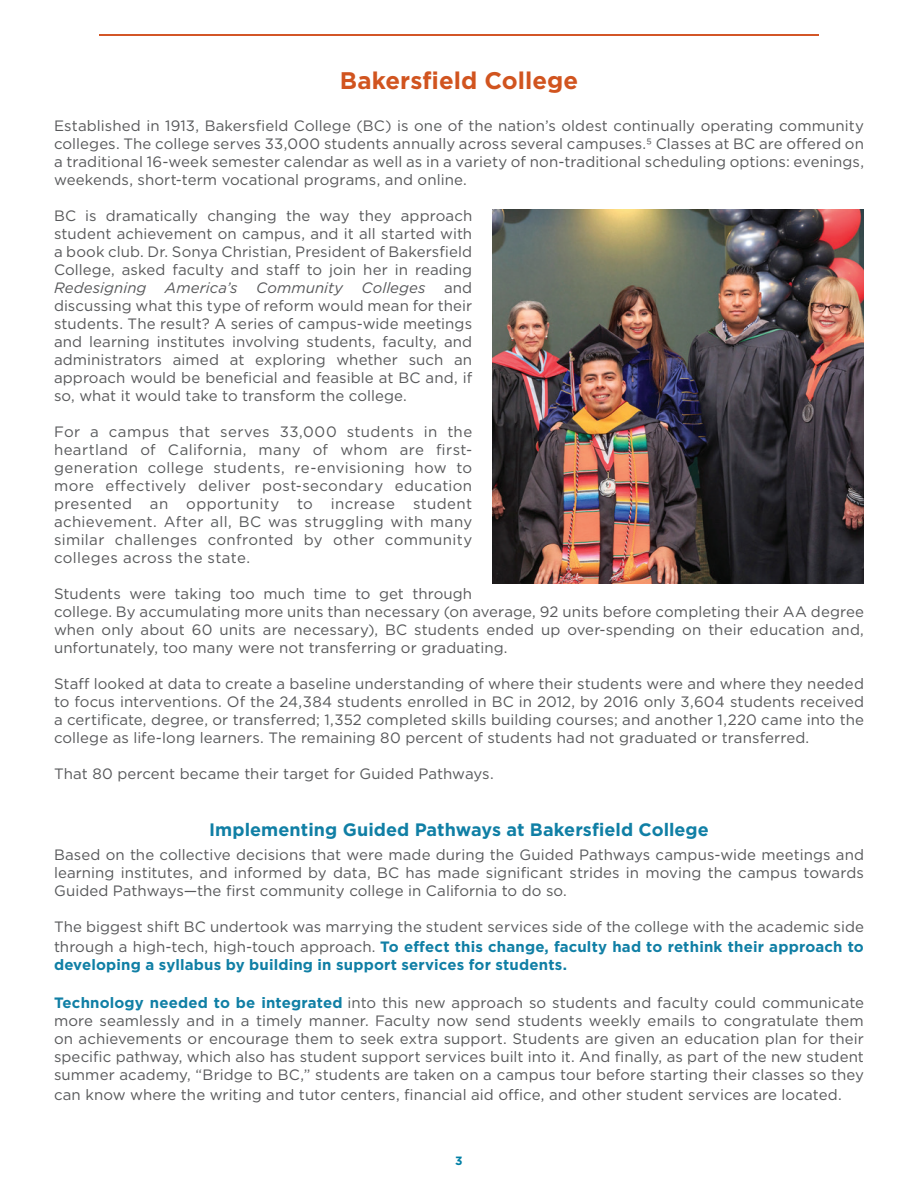
<style>
.page{position:relative;width:918px;height:1188px;background:#fff}
.page>*{position:absolute;margin:0;border:0;box-sizing:border-box;transform-origin:0 0}
.t1{font:700 24px "Gotham";color:#d1541f}
.t2{font:700 18px "Gotham";letter-spacing:.005em;color:#107fa5}
.t3{font:15px/18px "Gotham";letter-spacing:.005em;color:#57585a;text-align:justify}
.t4{font:700 15px "Gotham";letter-spacing:.01em;color:#107fa5}
.t5{font:700 12px "Gotham";color:#007fa5}
.s1{font-style:italic}
.s2{font-weight:700;color:#107fa5}
</style>
<div class="page">
<hr style="left:99px;top:35px;width:720px;height:1px;background:#d35627">
<img style="left:492px;top:210px;width:372px;height:373px">
<h1 class="t1" style="left:340px;top:65px;width:240px">Bakersfield College</h1>
<p class="t3" style="left:54px;top:116px;width:812px">Established in 1913, Bakersfield College (BC) is one of the nation’s oldest continually operating community colleges. The college serves 33,000 students annually across several campuses.5 Classes at BC are offered on a traditional 16-week semester calendar as well as in a variety of non-traditional scheduling options: evenings, weekends, short-term vocational programs, and online.</p>
<p class="t3" style="left:54px;top:206px;width:420px">BC is dramatically changing the way they approach student achievement on campus, and it all started with a book club. Dr. Sonya Christian, President of Bakersfield College, asked faculty and staff to join her in reading <span class="s1">Redesigning America’s Community Colleges</span> and discussing what this type of reform would mean for their students. The result? A series of campus-wide meetings and learning institutes involving students, faculty, and administrators aimed at exploring whether such an approach would be beneficial and feasible at BC and, if so, what it would take to transform the college.</p>
<p class="t3" style="left:54px;top:422px;width:420px">For a campus that serves 33,000 students in the heartland of California, many of whom are first&shy;generation college students, re-envisioning how to more effectively deliver post-secondary education presented an opportunity to increase student achievement. After all, BC was struggling with many similar challenges confronted by other community colleges across the state.</p>
<p class="t3" style="left:54px;top:584px;width:812px;text-align:left">Students were taking too much time to get through<br>college. By accumulating more units than necessary (on average, 92 units before completing their AA degree when only about 60 units are necessary), BC students ended up over-spending on their education and, unfortunately, too many were not transferring or graduating.</p>
<p class="t3" style="left:54px;top:674px;width:812px">Staff looked at data to create a baseline understanding of where their students were and where they needed to focus interventions. Of the 24,384 students enrolled in BC in 2012, by 2016 only 3,604 students received a certificate, degree, or transferred; 1,352 completed skills building courses; and another 1,220 came into the college as life-long learners. The remaining 80 percent of students had not graduated or transferred.</p>
<p class="t3" style="left:54px;top:764px;width:441px">That 80 percent became their target for Guided Pathways.</p>
<p class="t2" style="left:209px;top:818px;width:501px">Implementing Guided Pathways at Bakersfield College</p>
<p class="t3" style="left:54px;top:846px;width:812px">Based on the collective decisions that were made during the Guided Pathways campus-wide meetings and learning institutes, and informed by data, BC has made significant strides in moving the campus towards Guided Pathways—the first community college in California to do so.</p>
<p class="t3" style="left:54px;top:917px;width:812px;line-height:19.8px">The biggest shift BC undertook was marrying the student services side of the college with the academic side through a high-tech, high-touch approach. <span class="s2">To effect this change, faculty had to rethink their approach to</span></p>
<p class="t4" style="left:54px;top:955px;width:515px">developing a syllabus by building in support services for students.</p>
<p class="t3" style="left:54px;top:993px;width:812px"><span class="s2">Technology needed to be integrated</span> into this new approach so students and faculty could communicate more seamlessly and in a timely manner. Faculty now send students weekly emails to congratulate them on achievements or encourage them to seek extra support. Students are given an education plan for their specific pathway, which also has student support services built into it. And finally, as part of the new student summer academy, “Bridge to BC,” students are taken on a campus tour before starting their classes so they</p>
<p class="t3" style="left:54px;top:1085px;width:789px">can know where the writing and tutor centers, financial aid office, and other student services are located.</p>
<p class="t5" style="left:455px;top:1152px;width:9px">3</p>
</div>
